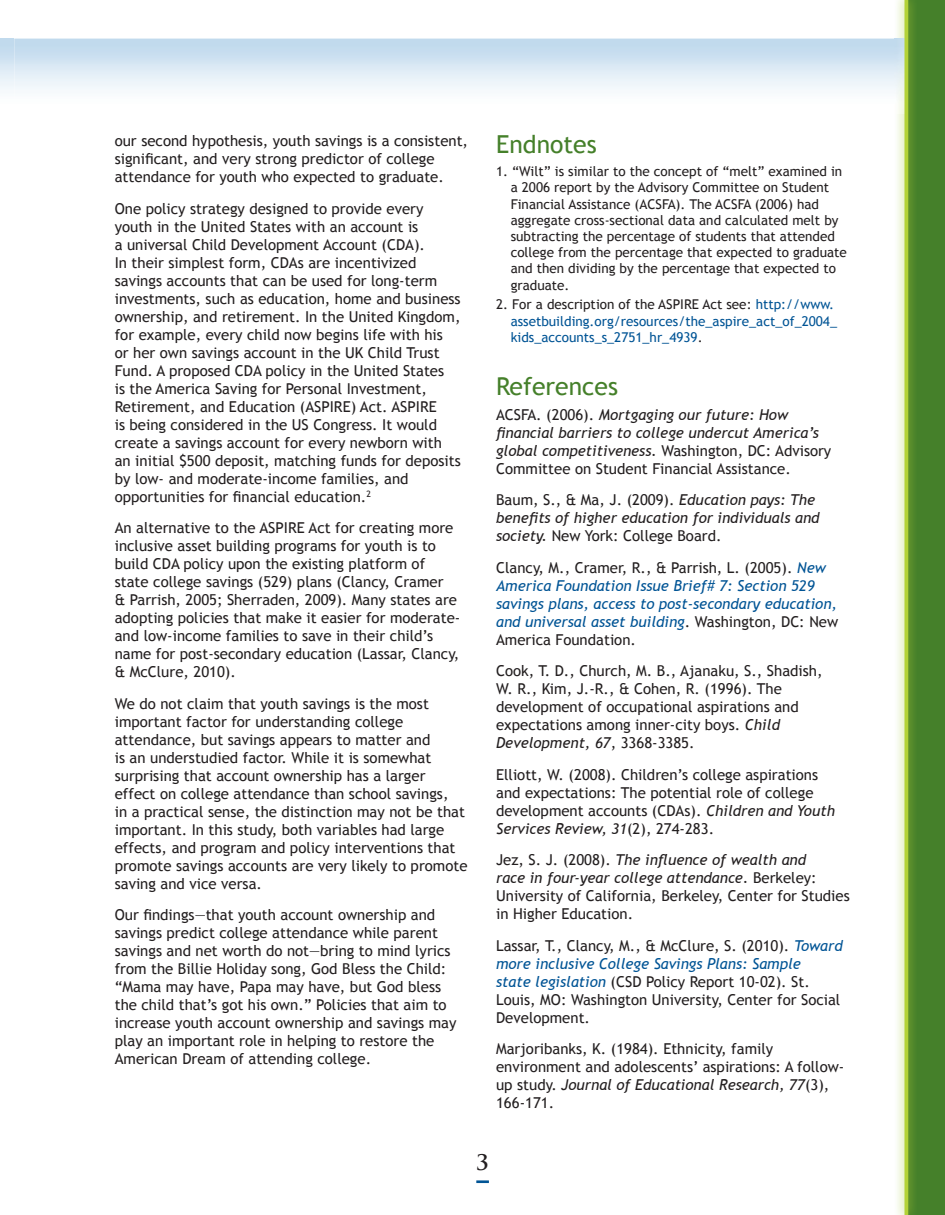
<style>
.page{position:relative;width:945px;height:1215px;background:#fff}
.page>*{position:absolute;margin:0;border:0;box-sizing:border-box;transform-origin:0 0}
.t1{font:24.75px "Trebuchet MS";color:#45802a}
.t2{font:700 21px "Trajan Pro";color:#231f20}
.t3{font:15px/18px "Trebuchet MS";color:#231f20}
.t4{font:italic 15px/18px "Trebuchet MS";color:#231f20}
.t5{font:italic 15px/18px "Trebuchet MS";color:#005495}
.t6{font:13.5px/16.2px "Trebuchet MS";color:#231f20}
.t7{font:13.5px/16.2px "Trebuchet MS";color:#005495}
.s1{color:#231f20}
.s2{font-style:normal}
.s3{font-style:normal;color:#231f20}
.s4{font-style:italic}
.s5{font-style:italic;color:#005495}
</style>
<div class="page">
<div style="left:906px;top:0;width:39px;height:1215px;background:#45802a"></div>
<img style="left:908px;top:0;width:8px;height:1215px">
<svg style="left:904px;top:0;width:4px;height:1215px;background:#b9d549"></svg>
<svg style="left:476px;top:1180px;width:13px;height:3px"></svg>
<p class="t3" style="left:115px;top:132px;width:355px">our second hypothesis, youth savings is a consistent, significant, and very strong predictor of college attendance for youth who expected to graduate.</p>
<p class="t3" style="left:115px;top:199px;width:348px">One policy strategy designed to provide every youth in the United States with an account is<br>a universal Child Development Account (CDA).<br>In their simplest form, CDAs are incentivized savings accounts that can be used for long-term investments, such as education, home and business ownership, and retirement. In the United Kingdom, for example, every child now begins life with his<br>or her own savings account in the UK Child Trust Fund. A proposed CDA policy in the United States<br>is the America Saving for Personal Investment, Retirement, and Education (ASPIRE) Act. ASPIRE<br>is being considered in the US Congress. It would create a savings account for every newborn with an initial $500 deposit, matching funds for deposits by low- and moderate-income families, and opportunities for financial education.<sup>2</sup></p>
<p class="t3" style="left:115px;top:519px;width:347px">An alternative to the ASPIRE Act for creating more inclusive asset building programs for youth is to build CDA policy upon the existing platform of state college savings (529) plans (Clancy, Cramer<br>&amp; Parrish, 2005; Sherraden, 2009). Many states are adopting policies that make it easier for moderate&shy;and low-income families to save in their child’s name for post-secondary education (Lassar, Clancy, &amp; McClure, 2010).</p>
<p class="t3" style="left:115px;top:694px;width:354px">We do not claim that youth savings is the most important factor for understanding college attendance, but savings appears to matter and<br>is an understudied factor. While it is somewhat surprising that account ownership has a larger effect on college attendance than school savings,<br>in a practical sense, the distinction may not be that important. In this study, both variables had large effects, and program and policy interventions that promote savings accounts are very likely to promote saving and vice versa.</p>
<p class="t3" style="left:115px;top:906px;width:343px">Our findings—that youth account ownership and savings predict college attendance while parent savings and net worth do not—bring to mind lyrics from the Billie Holiday song, God Bless the Child: “Mama may have, Papa may have, but God bless the child that’s got his own.” Policies that aim to increase youth account ownership and savings may play an important role in helping to restore the American Dream of attending college.</p>
<h1 class="t1" style="left:496px;top:130px;width:102px">Endnotes</h1>
<p class="t6" style="left:511px;top:164px;width:338px;text-indent:-15px">1. “Wilt” is similar to the concept of “melt” examined in a 2006 report by the Advisory Committee on Student Financial Assistance (ACSFA). The ACSFA (2006) had aggregate cross-sectional data and calculated melt by subtracting the percentage of students that attended college from the percentage that expected to graduate and then dividing by the percentage that expected to graduate.</p>
<p class="t7" style="left:511px;top:297px;width:328px;text-indent:-15px"><span class="s1">2. For a description of the ASPIRE Act see:</span> http://www. assetbuilding.org/resources/the_aspire_act_of_2004_ kids_accounts_s_2751_hr_4939<span class="s1">.</span></p>
<h1 class="t1" style="left:496px;top:371px;width:123px">References</h1>
<p class="t4" style="left:496px;top:405px;width:337px"><span class="s2">ACSFA. (2006).</span> Mortgaging our future: How financial barriers to college undercut America’s global competitiveness. <span class="s2">Washington, DC: Advisory Committee on Student Financial Assistance.</span></p>
<p class="t4" style="left:496px;top:491px;width:325px"><span class="s2">Baum, S., &amp; Ma, J. (2009).</span> Education pays: The benefits of higher education for individuals and society. <span class="s2">New York: College Board.</span></p>
<p class="t5" style="left:496px;top:558px;width:344px"><span class="s3">Clancy, M., Cramer, R., &amp; Parrish, L. (2005).</span> New America Foundation Issue Brief# 7: Section 529 savings plans, access to post-secondary education, and universal asset building<span class="s3">. Washington, DC: New America Foundation.</span></p>
<p class="t3" style="left:496px;top:662px;width:328px">Cook, T. D., Church, M. B., Ajanaku, S., Shadish, W. R., Kim, J.-R., &amp; Cohen, R. (1996). The development of occupational aspirations and expectations among inner-city boys. <span class="s4">Child Development, 67</span>, 3368-3385.</p>
<p class="t3" style="left:496px;top:765px;width:340px">Elliott, W. (2008). Children’s college aspirations and expectations: The potential role of college development accounts (CDAs). <span class="s4">Children and Youth Services Review, 31</span>(2), 274-283.</p>
<p class="t3" style="left:496px;top:851px;width:355px">Jez, S. J. (2008). <span class="s4">The influence of wealth and<br>race in four-year college attendance.</span> Berkeley:<br>University of California, Berkeley, Center for Studies in Higher Education.</p>
<p class="t3" style="left:496px;top:936px;width:348px">Lassar, T., Clancy, M., &amp; McClure, S. (2010). <span class="s5">Toward more inclusive College Savings Plans: Sample<br>state legislation</span> (CSD Policy Report 10-02). St.<br>Louis, MO: Washington University, Center for Social Development.</p>
<p class="t3" style="left:496px;top:1040px;width:350px">Marjoribanks, K. (1984). Ethnicity, family environment and adolescents’ aspirations: A follow&shy;up study. <span class="s4">Journal of Educational Research, 77</span>(3), 166-171.</p>
<h2 class="t2" style="left:476px;top:1149px;width:14px">3</h2>
</div>
